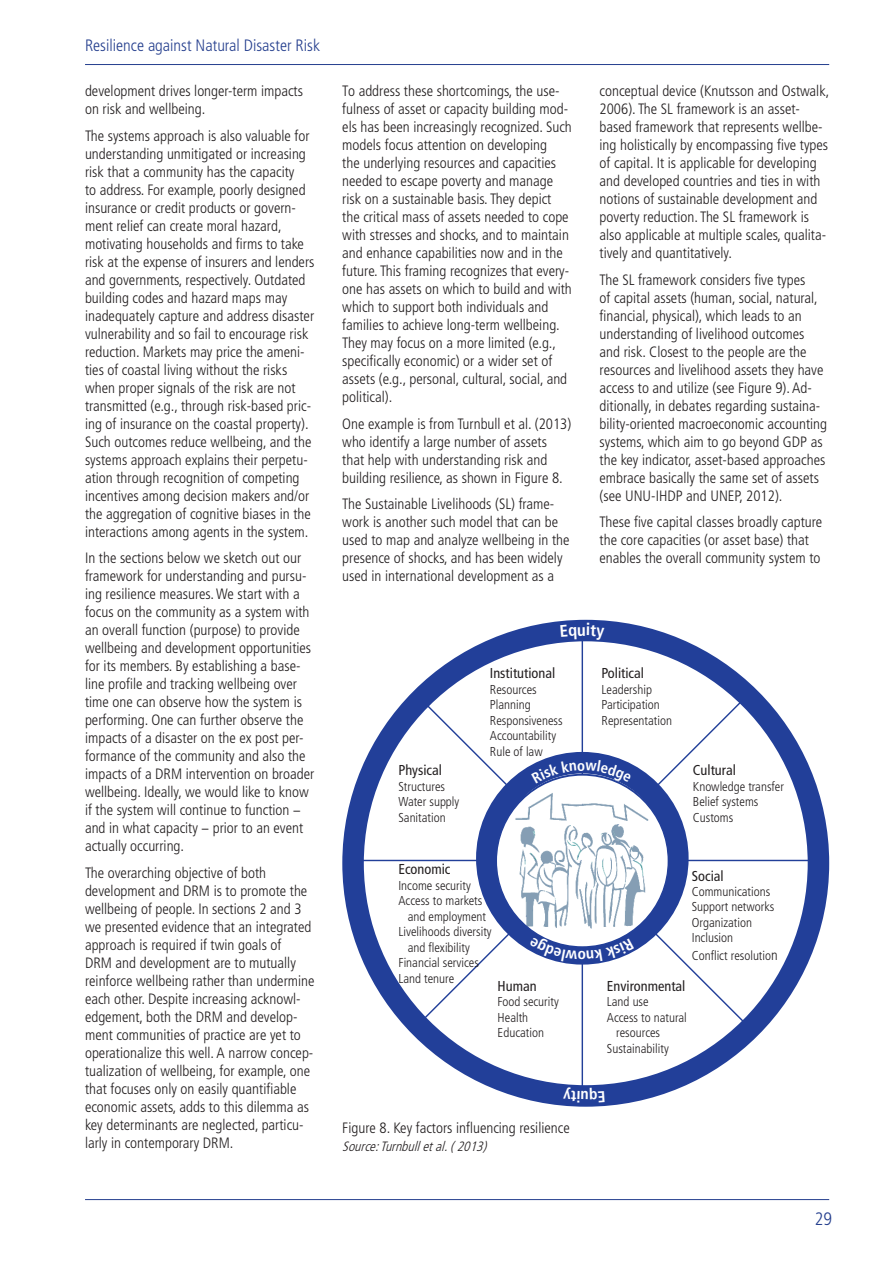
<style>
.page{position:relative;width:893px;height:1263px;background:#fff}
.page>*{position:absolute;margin:0;border:0;box-sizing:border-box;transform-origin:0 0}
.t1{font:300 condensed 18px "Frutiger LT Std";color:#253f8e}
.t2{font:300 condensed 16.5px "Frutiger LT Std";color:#253f8e}
.para{font:300 condensed 15px/18px "Frutiger LT Std";color:#231f20}
.t3{font:condensed 14.4px "Frutiger LT Std";color:#231f20}
.source{font:italic 300 condensed 13.5px "Frutiger LT Std";color:#231f20}
.t4{font:300 condensed 12.9px/15.5px "Frutiger LT Std";color:#231f20}
.s1{font-family:"Myriad Pro";font-weight:400;font-stretch:normal}
.s2{font-size:14.4px}
</style>
<div class="page">
<hr style="left:85px;top:64px;width:744px;height:1px;background:#253f8e">
<hr style="left:85px;top:1199px;width:744px;height:1px;background:#253f8e">
<div style="left:342px;top:620px;width:487px;height:487px;border:22px solid #223f99;border-radius:50%"></div>
<hr style="left:582px;top:860px;width:1px;height:230px;background:#223f99">
<hr style="left:582px;top:860px;width:230px;height:1px;background:#223f99">
<hr style="left:582px;top:631px;width:1px;height:229px;background:#223f99">
<hr style="left:352px;top:860px;width:230px;height:1px;background:#223f99">
<svg style="left:560px;top:623px;width:44px;height:17px"></svg>
<svg style="left:418px;top:696px;width:329px;height:329px"></svg>
<svg style="left:563px;top:1087px;width:42px;height:16px"></svg>
<p class="t2" style="left:85px;top:36px;width:236px">Resilience against Natural Disaster Risk</p>
<p class="para" style="left:85px;top:82px;width:220px">development drives longer-term impacts on risk and wellbeing.</p>
<p class="para" style="left:85px;top:127px;width:231px">The systems approach is also valuable for understanding unmitigated or increasing risk that a community has the capacity<br>to address. For example, poorly designed insurance or credit products or govern&shy;ment relief can create moral hazard, motivating households and firms to take risk at the expense of insurers and lenders and governments, respectively. Outdated building codes and hazard maps may inadequately capture and address disaster vulnerability and so fail to encourage risk reduction. Markets may price the ameni&shy;ties of coastal living without the risks when proper signals of the risk are not transmitted (e.g., through risk-based pric&shy;ing of insurance on the coastal property).<br>Such outcomes reduce wellbeing, and the systems approach explains their perpetu&shy;ation through recognition of competing incentives among decision makers and/or the aggregation of cognitive biases in the interactions among agents in the system.</p>
<p class="para" style="left:85px;top:549px;width:231px">In the sections below we sketch out our framework for understanding and pursu&shy;ing resilience measures. We start with a focus on the community as a system with an overall function (purpose) to provide wellbeing and development opportunities for its members. By establishing a base&shy;line profile and tracking wellbeing over time one can observe how the system is performing. One can further observe the impacts of a disaster on the ex post per&shy;formance of the community and also the impacts of a DRM intervention on broader wellbeing. Ideally, we would like to know if the system will continue to function <span class="s1">– </span>and in what capacity <span class="s1">–</span> prior to an event actually occurring.</p>
<p class="para" style="left:85px;top:864px;width:231px">The overarching objective of both development and DRM is to promote the wellbeing of people. In sections 2 and 3 we presented evidence that an integrated approach is required if twin goals of<br>DRM and development are to mutually reinforce wellbeing rather than undermine each other. Despite increasing acknowl&shy;edgement, both the DRM and develop&shy;ment communities of practice are yet to operationalize this well. A narrow concep&shy;tualization of wellbeing, for example, one that focuses only on easily quantifiable economic assets, adds to this dilemma as key determinants are neglected, particu&shy;larly in contemporary DRM.</p>
<p class="para" style="left:342px;top:82px;width:231px">To address these shortcomings, the use&shy;fulness of asset or capacity building mod&shy;els has been increasingly recognized. Such models focus attention on developing<br>the underlying resources and capacities needed to escape poverty and manage risk on a sustainable basis. They depict the critical mass of assets needed to cope with stresses and shocks, and to maintain and enhance capabilities now and in the future. This framing recognizes that every&shy;one has assets on which to build and with which to support both individuals and families to achieve long-term wellbeing.<br>They may focus on a more limited (e.g., specifically economic) or a wider set of assets (e.g., personal, cultural, social, and political).</p>
<p class="para" style="left:342px;top:415px;width:231px">One example is from Turnbull et al. (2013) who identify a large number of assets that help with understanding risk and building resilience, as shown in Figure 8.</p>
<p class="para" style="left:342px;top:495px;width:229px">The Sustainable Livelihoods (SL) frame&shy;work is another such model that can be used to map and analyze wellbeing in the presence of shocks, and has been widely used in international development as a</p>
<p class="t3" style="left:398px;top:762px;width:45px">Physical</p>
<p class="t4" style="left:398px;top:778px;width:62px">Structures<br>Water supply<br>Sanitation</p>
<p class="t3" style="left:490px;top:665px;width:67px">Institutional</p>
<p class="t4" style="left:490px;top:682px;width:74px">Resources<br>Planning<br>Responsiveness<br>Accountability<br>Rule of law</p>
<p class="t3" style="left:398px;top:861px;width:54px">Economic</p>
<p class="t4" style="left:398px;top:878px;width:74px">Income security</p>
<p class="t4" style="left:398px;top:893px;width:85px">Access to markets</p>
<p class="t4" style="left:408px;top:908px;width:80px">and employment</p>
<p class="t4" style="left:398px;top:924px;width:95px">Livelihoods diversity</p>
<p class="t4" style="left:408px;top:939px;width:64px">and flexibility</p>
<p class="t4" style="left:398px;top:955px;width:82px">Financial services</p>
<p class="t4" style="left:398px;top:970px;width:57px">Land tenure</p>
<p class="t3" style="left:498px;top:977px;width:41px">Human</p>
<p class="t4" style="left:498px;top:994px;width:63px">Food security<br>Health<br>Education</p>
<p class="para" style="left:342px;top:1118px;width:229px">Figure 8. Key factors influencing resilience</p>
<p class="source" style="left:342px;top:1138px;width:150px">Source:Turnbulletal.(2013)</p>
<p class="para" style="left:600px;top:82px;width:231px">conceptual device (Knutsson and Ostwalk, 2006). The SL framework is an asset&shy;based framework that represents wellbe&shy;ing holistically by encompassing five types of capital. It is applicable for developing and developed countries and ties in with notions of sustainable development and poverty reduction. The SL framework is also applicable at multiple scales, qualita&shy;tively and quantitatively.</p>
<p class="para" style="left:600px;top:271px;width:229px">The SL framework considers five types<br>of capital assets (human, social, natural, financial, physical), which leads to an understanding of livelihood outcomes and risk. Closest to the people are the resources and livelihood assets they have access to and utilize (see Figure 9). Ad&shy;ditionally, in debates regarding sustaina&shy;bility-oriented macroeconomic accounting systems, which aim to go beyond GDP as the key indicator, asset-based approaches embrace basically the same set of assets (see UNU-IHDP and UNEP, 2012).</p>
<p class="para" style="left:600px;top:513px;width:224px">These five capital classes broadly capture the core capacities (or asset base) that enables the overall community system to</p>
<p class="t3" style="left:601px;top:665px;width:44px">Political</p>
<p class="t4" style="left:601px;top:682px;width:72px">Leadership<br>Participation<br>Representation</p>
<p class="t3" style="left:693px;top:762px;width:45px">Cultural</p>
<p class="t4" style="left:693px;top:778px;width:93px">Knowledge transfer<br>Belief systems<br>Customs</p>
<p class="t3" style="left:692px;top:867px;width:33px">Social</p>
<p class="t4" style="left:692px;top:884px;width:84px">Communications<br>Support networks<br>Organization<br>Inclusion</p>
<p class="t4" style="left:692px;top:948px;width:88px">Conflict resolutio<span class="s2">n</span></p>
<p class="t3" style="left:607px;top:977px;width:80px">Environmental</p>
<p class="t4" style="left:607px;top:994px;width:43px">Land use</p>
<p class="t4" style="left:607px;top:1010px;width:82px">Access to natural</p>
<p class="t4" style="left:616px;top:1025px;width:45px">resources</p>
<p class="t4" style="left:607px;top:1041px;width:63px">Sustainability</p>
<p class="t1" style="left:815px;top:1209px;width:19px">29</p>
</div>
